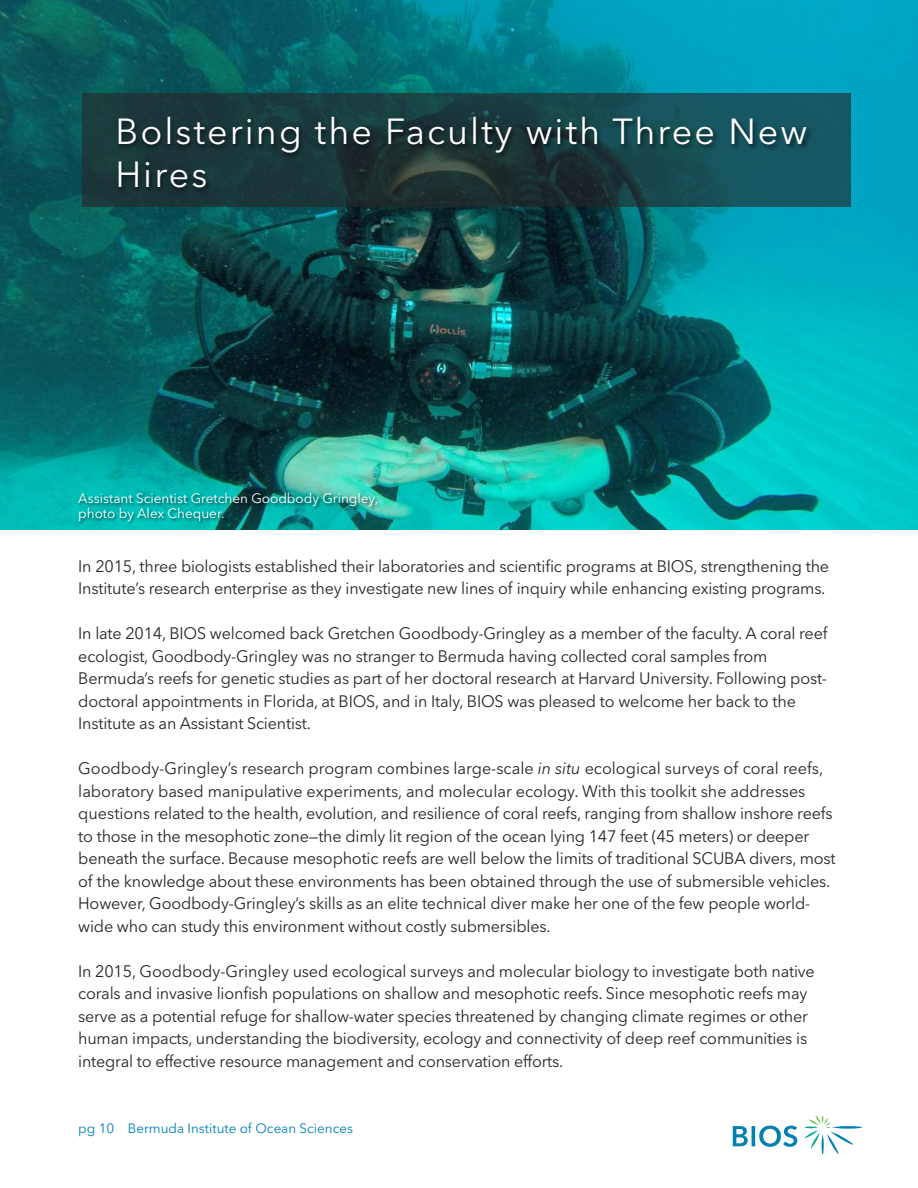
<style>
.page{position:relative;width:918px;height:1188px;background:#fff}
.page>*{position:absolute;margin:0;border:0;box-sizing:border-box;transform-origin:0 0}
.t1{font:36px/43.2px "Avenir Next LT Pro";letter-spacing:.06em;color:#fff}
.t2{font:16.5px/22.5px "Avenir Next LT Pro";letter-spacing:-.01em;color:#272526}
.t3{font:13.5px/15px "Avenir Next LT Pro";color:#fff}
.t4{font:13.5px "Avenir Next LT Pro";color:#007fb8}
.s1{font-style:italic}
</style>
<div class="page">
<svg style="left:733px;top:1126px;width:64px;height:21px"></svg>
<svg style="left:805px;top:1116px;width:49px;height:38px"></svg>
<hr style="left:832px;top:1126px;width:30px;height:3px;background:#0080b3;border-radius:50%">
<img style="left:0;top:0;width:918px;height:529px">
<div style="left:82px;top:93px;width:769px;height:114px;background:#272526;opacity:.6"></div>
<img style="left:101px;top:108px;width:754px;height:174px">
<img style="left:72px;top:486px;width:359px;height:44px">
<h1 class="t1" style="left:115px;top:114px;width:694px">Bolstering the Faculty with Three New<br>Hires</h1>
<p class="t3" style="left:78px;top:492px;width:301px">Assistant Scientist Gretchen Goodbody Gringley, photo by Alex Chequer.</p>
<p class="t2" style="left:78px;top:556px;width:752px">In 2015, three biologists established their laboratories and scientific programs at BIOS, strengthening the<br>Institute’s research enterprise as they investigate new lines of inquiry while enhancing existing programs.</p>
<p class="t2" style="left:78px;top:624px;width:751px">In late 2014, BIOS welcomed back Gretchen Goodbody-Gringley as a member of the faculty. A coral reef ecologist, Goodbody-Gringley was no stranger to Bermuda having collected coral samples from Bermuda’s reefs for genetic studies as part of her doctoral research at Harvard University. Following post&shy;doctoral appointments in Florida, at BIOS, and in Italy, BIOS was pleased to welcome her back to the Institute as an Assistant Scientist.</p>
<p class="t2" style="left:78px;top:759px;width:759px">Goodbody-Gringley’s research program combines large-scale <span class="s1">in situ</span> ecological surveys of coral reefs, laboratory based manipulative experiments, and molecular ecology. With this toolkit she addresses questions related to the health, evolution, and resilience of coral reefs, ranging from shallow inshore reefs to those in the mesophotic zone—the dimly lit region of the ocean lying 147 feet (45 meters) or deeper beneath the surface. Because mesophotic reefs are well below the limits of traditional SCUBA divers, most of the knowledge about these environments has been obtained through the use of submersible vehicles.<br>However, Goodbody-Gringley’s skills as an elite technical diver make her one of the few people world&shy;wide who can study this environment without costly submersibles.</p>
<p class="t2" style="left:78px;top:961px;width:738px">In 2015, Goodbody-Gringley used ecological surveys and molecular biology to investigate both native corals and invasive lionfish populations on shallow and mesophotic reefs. Since mesophotic reefs may serve as a potential refuge for shallow-water species threatened by changing climate regimes or other human impacts, understanding the biodiversity, ecology and connectivity of deep reef communities is integral to effective resource management and conservation efforts.</p>
<p class="t4" style="left:78px;top:1124px;width:276px">pg 10 Bermuda Institute of Ocean Sciences</p>
</div>
